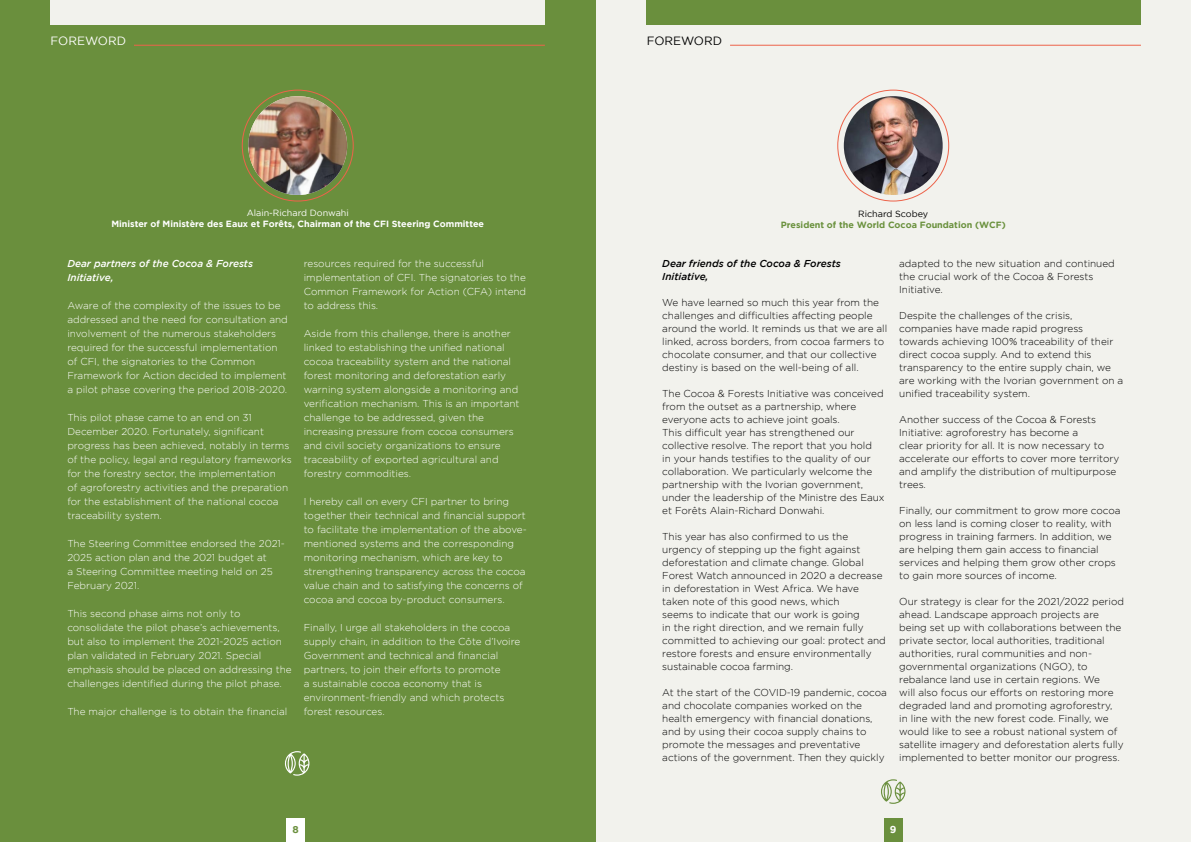
<style>
.page{position:relative;width:1191px;height:842px;background:#f2f2ed}
.page>*{position:absolute;margin:0;border:0;box-sizing:border-box;transform-origin:0 0}
.t1{font:11.9px "Gotham";color:#fff}
.t2{font:11.9px "Gotham";color:#000}
.t3{font:300 10px/13px "Gotham";color:#000}
.t4{font:300 10px/14px "Gotham";color:#fff}
.t5{font:italic 500 10px/14px "Gotham";color:#fff}
.t6{font:italic 500 10px/13px "Gotham";color:#000}
.t7{font:700 10px "Gotham";color:#6a8f3d}
.t8{font:700 10px "Gotham";color:#fff}
.t9{font:700 9px "Gotham";color:#fff}
.t10{font:700 9px "Gotham";color:#6a913d}
.t11{font:9px "Gotham";color:#fff}
.t12{font:9px "Gotham";color:#000}
</style>
<div class="page">
<div style="left:0;top:0;width:595px;height:842px;background:#6a8f3d"></div>
<div style="left:286px;top:818px;width:19px;height:24px;background:#fff"></div>
<div style="left:51px;top:0;width:494px;height:25px;background:#f2f2ed"></div>
<div style="left:646px;top:0;width:494px;height:25px;background:#6a8f3d"></div>
<img style="left:248px;top:96px;width:99px;height:99px;border-radius:49px">
<svg style="left:285px;top:751px;width:24px;height:25px"></svg>
<hr style="left:134px;top:45px;width:411px;height:1px;background:#ed634a">
<hr style="left:730px;top:45px;width:411px;height:1px;background:#ed634a">
<svg style="left:881px;top:779px;width:24px;height:25px"></svg>
<div style="left:884px;top:818px;width:18px;height:24px;background:#6a8f3d"></div>
<img style="left:844px;top:96px;width:98px;height:99px;border-radius:49px">
<p class="t1" style="left:51px;top:34px;width:77px">FOREWORD</p>
<p class="t2" style="left:646px;top:34px;width:77px">FOREWORD</p>
<p class="t11" style="left:247px;top:208px;width:104px">Alain-Richard Donwahi</p>
<p class="t9" style="left:111px;top:219px;width:374px">Minister of Ministère des Eaux et Forêts, Chairman of the CFI Steering Committee</p>
<p class="t12" style="left:858px;top:209px;width:71px">Richard Scobey</p>
<p class="t10" style="left:781px;top:220px;width:226px">President of the World Cocoa Foundation (WCF)</p>
<p class="t5" style="left:67px;top:256px;width:187px">Dear partners of the Cocoa &amp; Forests<br>Initiative,</p>
<p class="t4" style="left:67px;top:298px;width:222px">Aware of the complexity of the issues to be addressed and the need for consultation and involvement of the numerous stakeholders required for the successful implementation of CFI, the signatories to the Common Framework for Action decided to implement a pilot phase covering the period 2018-2020.</p>
<p class="t4" style="left:67px;top:410px;width:226px">This pilot phase came to an end on 31<br>December 2020. Fortunately, significant progress has been achieved, notably in terms of the policy, legal and regulatory frameworks for the forestry sector, the implementation<br>of agroforestry activities and the preparation for the establishment of the national cocoa traceability system.</p>
<p class="t4" style="left:67px;top:536px;width:219px">The Steering Committee endorsed the 2021- 2025 action plan and the 2021 budget at<br>a Steering Committee meeting held on 25<br>February 2021.</p>
<p class="t4" style="left:67px;top:606px;width:226px">This second phase aims not only to consolidate the pilot phase’s achievements, but also to implement the 2021-2025 action plan validated in February 2021. Special emphasis should be placed on addressing the challenges identified during the pilot phase.</p>
<p class="t4" style="left:67px;top:704px;width:221px">The major challenge is to obtain the financial</p>
<p class="t4" style="left:304px;top:256px;width:224px">resources required for the successful implementation of CFI. The signatories to the Common Framework for Action (CFA) intend to address this.</p>
<p class="t4" style="left:304px;top:326px;width:217px">Aside from this challenge, there is another linked to establishing the unified national cocoa traceability system and the national forest monitoring and deforestation early warning system alongside a monitoring and verification mechanism. This is an important challenge to be addressed, given the increasing pressure from cocoa consumers and civil society organizations to ensure traceability of exported agricultural and forestry commodities.</p>
<p class="t4" style="left:304px;top:494px;width:224px">I hereby call on every CFI partner to bring together their technical and financial support to facilitate the implementation of the above&shy;mentioned systems and the corresponding monitoring mechanism, which are key to strengthening transparency across the cocoa value chain and to satisfying the concerns of cocoa and cocoa by-product consumers.</p>
<p class="t4" style="left:304px;top:620px;width:218px">Finally, I urge all stakeholders in the cocoa supply chain, in addition to the Côte d’Ivoire Government and technical and financial partners, to join their efforts to promote<br>a sustainable cocoa economy that is environment-friendly and which protects forest resources.</p>
<p class="t7" style="left:292px;top:824px;width:8px">8</p>
<p class="t6" style="left:662px;top:257px;width:180px">Dear friends of the Cocoa &amp; Forests<br>Initiative,</p>
<p class="t3" style="left:662px;top:296px;width:226px">We have learned so much this year from the challenges and difficulties affecting people around the world. It reminds us that we are all linked, across borders, from cocoa farmers to chocolate consumer, and that our collective destiny is based on the well-being of all.</p>
<p class="t3" style="left:662px;top:387px;width:224px">The Cocoa &amp; Forests Initiative was conceived from the outset as a partnership, where everyone acts to achieve joint goals.<br>This difficult year has strengthened our collective resolve. The report that you hold<br>in your hands testifies to the quality of our collaboration. We particularly welcome the partnership with the Ivorian government, under the leadership of the Ministre des Eaux et Forêts Alain-Richard Donwahi.</p>
<p class="t3" style="left:662px;top:530px;width:225px">This year has also confirmed to us the urgency of stepping up the fight against deforestation and climate change. Global Forest Watch announced in 2020 a decrease in deforestation in West Africa. We have taken note of this good news, which<br>seems to indicate that our work is going<br>in the right direction, and we remain fully committed to achieving our goal: protect and restore forests and ensure environmentally sustainable cocoa farming.</p>
<p class="t3" style="left:662px;top:686px;width:226px">At the start of the COVID-19 pandemic, cocoa and chocolate companies worked on the health emergency with financial donations, and by using their cocoa supply chains to promote the messages and preventative actions of the government. Then they quickly</p>
<p class="t3" style="left:899px;top:257px;width:217px">adapted to the new situation and continued the crucial work of the Cocoa &amp; Forests<br>Initiative.</p>
<p class="t3" style="left:899px;top:309px;width:226px">Despite the challenges of the crisis, companies have made rapid progress towards achieving 100% traceability of their direct cocoa supply. And to extend this transparency to the entire supply chain, we are working with the Ivorian government on a unified traceability system.</p>
<p class="t3" style="left:899px;top:413px;width:222px">Another success of the Cocoa &amp; Forests Initiative: agroforestry has become a<br>clear priority for all. It is now necessary to accelerate our efforts to cover more territory and amplify the distribution of multipurpose trees.</p>
<p class="t3" style="left:899px;top:504px;width:223px">Finally, our commitment to grow more cocoa on less land is coming closer to reality, with progress in training farmers. In addition, we are helping them gain access to financial services and helping them grow other crops to gain more sources of income.</p>
<p class="t3" style="left:899px;top:595px;width:226px">Our strategy is clear for the 2021/2022 period ahead. Landscape approach projects are being set up with collaborations between the private sector, local authorities, traditional authorities, rural communities and non&shy;governmental organizations (NGO), to rebalance land use in certain regions. We<br>will also focus our efforts on restoring more degraded land and promoting agroforestry,<br>in line with the new forest code. Finally, we would like to see a robust national system of satellite imagery and deforestation alerts fully implemented to better monitor our progress.</p>
<p class="t8" style="left:890px;top:824px;width:8px">9</p>
</div>
